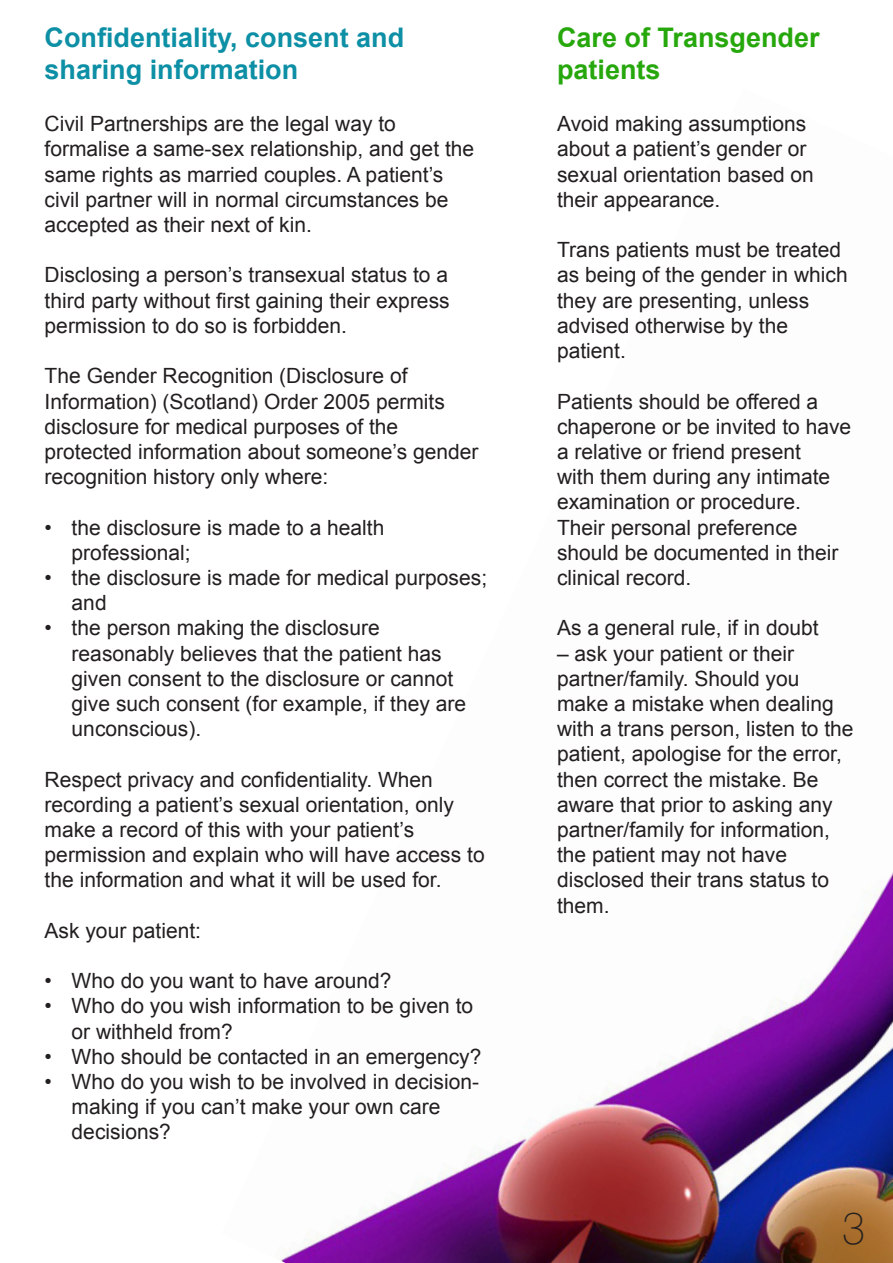
<style>
.page{position:relative;width:893px;height:1263px;background:#fff}
.page>*{position:absolute;margin:0;border:0;box-sizing:border-box;transform-origin:0 0}
.t1{font:100 45px "Swiss 721 BT";color:#231f20}
.Body_1{font:700 27px/32.4px "Arial";color:#0d8fa5}
.Body_1-2{font:700 27px/32.4px "Arial";color:#26a70c}
.t2{font:21px/25.2px "Arial";color:#231f20}
</style>
<div class="page">
<img style="left:281px;top:872px;width:612px;height:391px">
<p class="Body_1" style="left:45px;top:22px;width:361px">Confidentiality, consent and sharing information</p>
<p class="t2" style="left:45px;top:112px;width:431px">Civil Partnerships are the legal way to formalise a same-sex relationship, and get the same rights as married couples. A patient’s civil partner will in normal circumstances be accepted as their next of kin.</p>
<p class="t2" style="left:45px;top:263px;width:406px;text-align:justify">Disclosing a person’s transexual status to a third party without first gaining their express permission to do so is forbidden.</p>
<p class="t2" style="left:45px;top:364px;width:435px">The Gender Recognition (Disclosure of Information) (Scotland) Order 2005 permits disclosure for medical purposes of the protected information about someone’s gender recognition history only where:</p>
<p class="t2" style="left:72px;top:515px;width:314px;text-indent:-27px">• the disclosure is made to a health professional;</p>
<p class="t2" style="left:72px;top:565px;width:417px;text-indent:-27px">• the disclosure is made for medical purposes; and</p>
<p class="t2" style="left:72px;top:616px;width:396px;text-indent:-27px">• the person making the disclosure reasonably believes that the patient has given consent to the disclosure or cannot give such consent (for example, if they are unconscious).</p>
<p class="t2" style="left:45px;top:767px;width:441px">Respect privacy and confidentiality. When recording a patient’s sexual orientation, only make a record of this with your patient’s permission and explain who will have access to the information and what it will be used for.</p>
<p class="t2" style="left:45px;top:918px;width:158px">Ask your patient:</p>
<p class="t2" style="left:45px;top:968px;width:348px">• Who do you want to have around?</p>
<p class="t2" style="left:72px;top:994px;width:403px;text-indent:-27px">• Who do you wish information to be given to or withheld from?</p>
<p class="t2" style="left:45px;top:1044px;width:438px">• Who should be contacted in an emergency?</p>
<p class="t2" style="left:72px;top:1069px;width:409px;text-indent:-27px">• Who do you wish to be involved in decision&shy;making if you can’t make your own care decisions?</p>
<p class="Body_1-2" style="left:557px;top:22px;width:264px">Care of Transgender patients</p>
<p class="t2" style="left:557px;top:112px;width:258px">Avoid making assumptions about a patient’s gender or sexual orientation based on their appearance.</p>
<p class="t2" style="left:557px;top:238px;width:292px">Trans patients must be treated as being of the gender in which they are presenting, unless advised otherwise by the patient.</p>
<p class="t2" style="left:557px;top:389px;width:296px">Patients should be offered a chaperone or be invited to have a relative or friend present<br>with them during any intimate examination or procedure.<br>Their personal preference should be documented in their clinical record.</p>
<p class="t2" style="left:557px;top:616px;width:263px">As a general rule, if in doubt</p>
<p class="t2" style="left:557px;top:641px;width:298px">– ask your patient or their partner/family. Should you make a mistake when dealing with a trans person, listen to the patient, apologise for the error, then correct the mistake. Be aware that prior to asking any partner/family for information, the patient may not have disclosed their trans status to them.</p>
<p class="t1" style="left:842px;top:1201px;width:25px">3</p>
</div>
